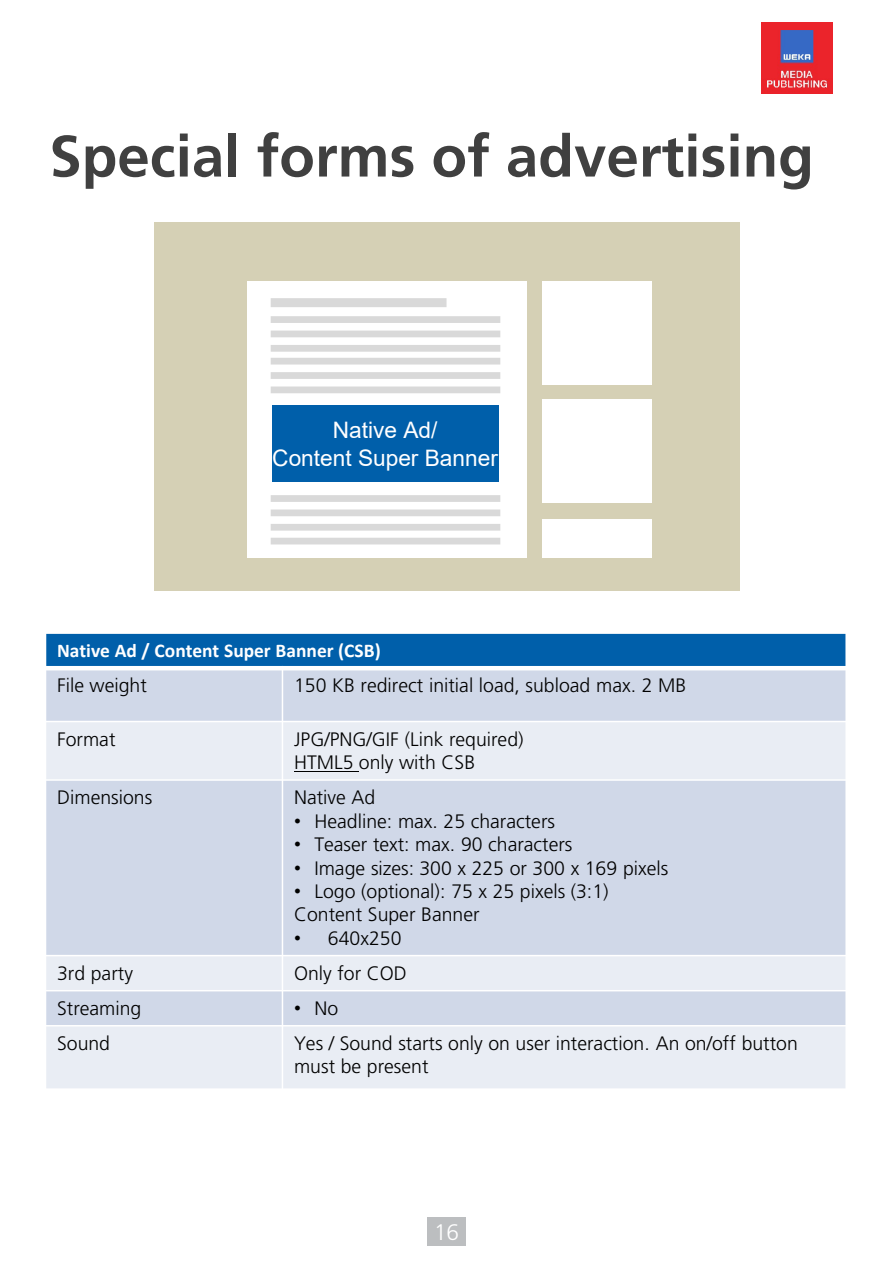
<style>
.page{position:relative;width:893px;height:1264px;background:#fff}
.page>*{position:absolute;margin:0;border:0;box-sizing:border-box;transform-origin:0 0}
.t1{font:700 58.35px "Frutiger LT Std";color:#404040}
.t2{font:22.65px "Arial";color:#fff}
.t3{font:300 22.5px "Frutiger LT Std";color:#fff}
.t4{font:300 19.5px/23.4px "Frutiger LT Std";color:#000}
.t5{font:700 19.5px "Calibri";color:#fff}
.s1{font-family:"Arial";font-weight:400}
</style>
<div class="page">
<div style="left:427px;top:1217px;width:39px;height:28px;background:#bcbec0"></div>
<img style="left:761px;top:23px;width:71px;height:70px">
<div style="left:45px;top:633px;width:801px;height:35px;background:#005faa"></div>
<div style="left:45px;top:668px;width:237px;height:53px;background:#d0d8e8"></div>
<div style="left:282px;top:668px;width:564px;height:53px;background:#d0d8e8"></div>
<div style="left:45px;top:721px;width:237px;height:58px;background:#e9edf4"></div>
<div style="left:282px;top:721px;width:564px;height:58px;background:#e9edf4"></div>
<div style="left:45px;top:779px;width:237px;height:176px;background:#d0d8e8"></div>
<div style="left:282px;top:779px;width:564px;height:176px;background:#d0d8e8"></div>
<div style="left:45px;top:955px;width:237px;height:35px;background:#e9edf4"></div>
<div style="left:282px;top:955px;width:564px;height:35px;background:#e9edf4"></div>
<div style="left:45px;top:990px;width:237px;height:35px;background:#d0d8e8"></div>
<div style="left:282px;top:990px;width:564px;height:35px;background:#d0d8e8"></div>
<div style="left:45px;top:1025px;width:237px;height:63px;background:#e9edf4"></div>
<div style="left:282px;top:1025px;width:564px;height:63px;background:#e9edf4"></div>
<hr style="left:282px;top:665px;width:1px;height:424px;background:#fff">
<div style="left:45px;top:665px;width:801px;height:5px;background:#fff"></div>
<hr style="left:45px;top:720px;width:801px;height:2px;background:#fff">
<hr style="left:45px;top:779px;width:801px;height:1px;background:#fff">
<hr style="left:45px;top:954px;width:801px;height:2px;background:#fff">
<hr style="left:45px;top:989px;width:801px;height:2px;background:#fff">
<hr style="left:45px;top:1024px;width:801px;height:2px;background:#fff">
<hr style="left:45px;top:632px;width:1px;height:457px;background:#fff">
<hr style="left:845px;top:632px;width:1px;height:457px;background:#fff">
<hr style="left:294px;top:770px;width:65px;height:1px;background:#000">
<div style="left:154px;top:222px;width:585px;height:368px;background:#d5d0b5"></div>
<div style="left:247px;top:281px;width:280px;height:276px;background:#fff"></div>
<div style="left:542px;top:281px;width:110px;height:103px;background:#fff"></div>
<div style="left:542px;top:399px;width:110px;height:103px;background:#fff"></div>
<div style="left:542px;top:518px;width:110px;height:39px;background:#fff"></div>
<div style="left:272px;top:405px;width:226px;height:76px;background:#005faa"></div>
<div style="left:271px;top:298px;width:175px;height:9px;background:#d9d9d9"></div>
<div style="left:271px;top:316px;width:229px;height:7px;background:#d9d9d9"></div>
<div style="left:271px;top:330px;width:229px;height:7px;background:#d9d9d9"></div>
<div style="left:271px;top:345px;width:229px;height:6px;background:#d9d9d9"></div>
<div style="left:271px;top:495px;width:229px;height:7px;background:#d9d9d9"></div>
<div style="left:271px;top:509px;width:229px;height:7px;background:#d9d9d9"></div>
<div style="left:271px;top:523px;width:229px;height:7px;background:#d9d9d9"></div>
<div style="left:271px;top:537px;width:229px;height:7px;background:#d9d9d9"></div>
<div style="left:271px;top:358px;width:229px;height:6px;background:#d9d9d9"></div>
<div style="left:271px;top:372px;width:229px;height:7px;background:#d9d9d9"></div>
<div style="left:271px;top:386px;width:229px;height:7px;background:#d9d9d9"></div>
<h2 class="t1" style="left:49px;top:122px;width:766px">Special forms of advertising</h2>
<p class="t2" style="left:333px;top:415px;width:106px">Native Ad/</p>
<p class="t2" style="left:272px;top:442px;width:227px">Content Super Banner</p>
<p class="t5" style="left:57px;top:636px;width:325px">Native Ad / Content Super Banner (CSB)</p>
<p class="t4" style="left:57px;top:674px;width:91px">File weight</p>
<p class="t4" style="left:294px;top:674px;width:393px">150 KB redirect initial load, subload max. 2 MB</p>
<p class="t4" style="left:57px;top:727px;width:60px">Format</p>
<p class="t4" style="left:294px;top:727px;width:231px">JPG/PNG/GIF (Link required)</p>
<p class="t4" style="left:294px;top:750px;width:182px">HTML5 only with CSB</p>
<p class="t4" style="left:57px;top:785px;width:97px">Dimensions</p>
<p class="t4" style="left:294px;top:785px;width:83px">Native Ad</p>
<p class="t4" style="left:294px;top:809px;width:262px"><span class="s1">•</span> Headline: max. 25 characters</p>
<p class="t4" style="left:294px;top:832px;width:280px"><span class="s1">•</span> Teaser text: max. 90 characters</p>
<p class="t4" style="left:294px;top:856px;width:376px"><span class="s1">•</span> Image sizes: 300 x 225 or 300 x 169 pixels</p>
<p class="t4" style="left:294px;top:879px;width:316px"><span class="s1">•</span> Logo (optional): 75 x 25 pixels (3:1)</p>
<p class="t4" style="left:294px;top:903px;width:187px">Content Super Banner</p>
<p class="t4" style="left:294px;top:926px;width:109px"><span class="s1">•</span> 640x250</p>
<p class="t4" style="left:57px;top:961px;width:77px">3rd party</p>
<p class="t4" style="left:294px;top:961px;width:114px">Only for COD</p>
<p class="t4" style="left:57px;top:996px;width:86px">Streaming</p>
<p class="t4" style="left:294px;top:996px;width:46px"><span class="s1">•</span> No</p>
<p class="t4" style="left:57px;top:1031px;width:54px">Sound</p>
<p class="t4" style="left:294px;top:1031px;width:505px">Yes / Sound starts only on user interaction. An on/off button must be present</p>
<p class="t3" style="left:434px;top:1218px;width:26px">16</p>
</div>
